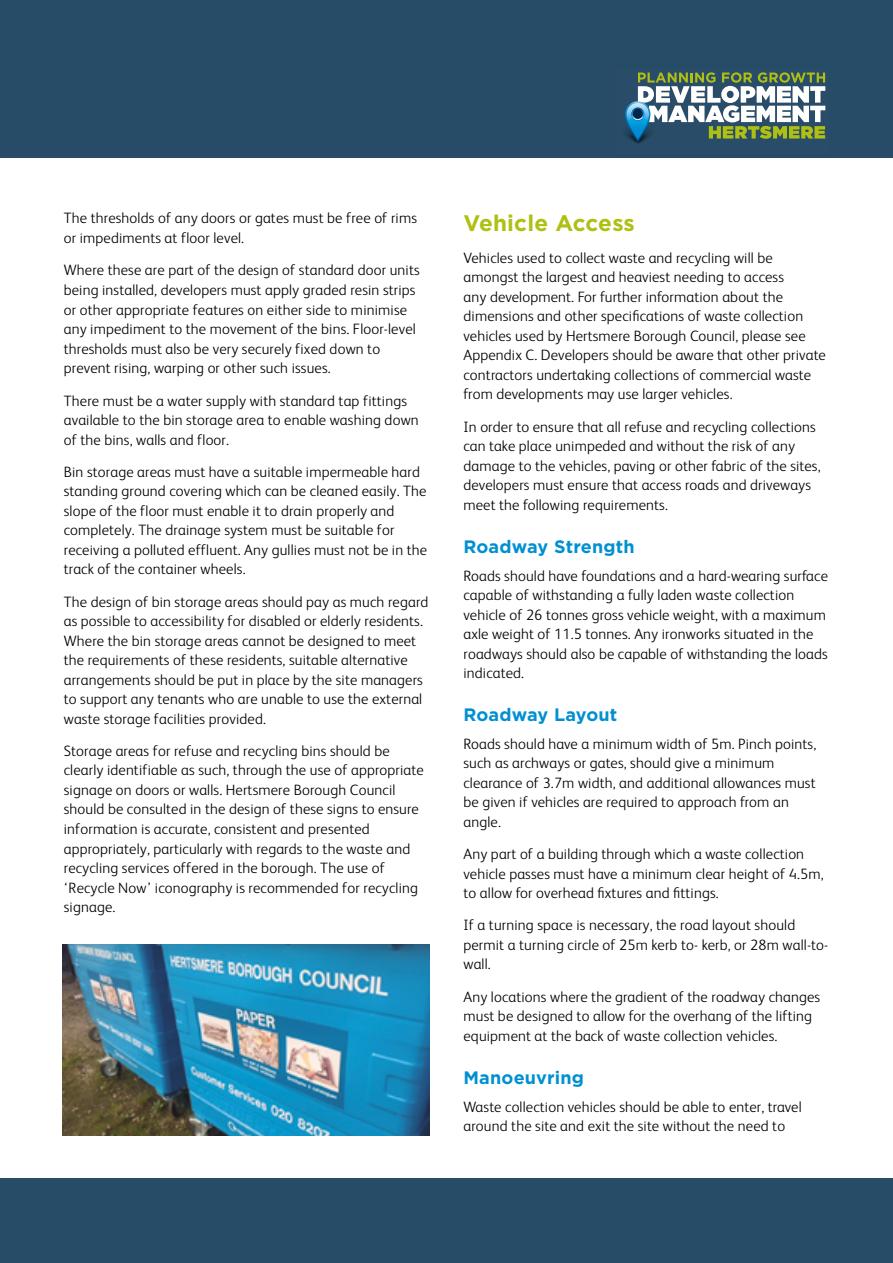
<style>
.page{position:relative;width:893px;height:1263px;background:#fff}
.page>*{position:absolute;margin:0;border:0;box-sizing:border-box;transform-origin:0 0}
.t1{font:700 22.5px "Gotham";letter-spacing:.01em;color:#afc013}
.t2{font:700 18px "Gotham";letter-spacing:.01em;color:#0090d2}
.t3{font:300 15px/19.5px "FS Albert";letter-spacing:.01em;color:#000}
</style>
<div class="page">
<div style="left:0;top:0;width:893px;height:157px;background:#274c68"></div>
<svg style="left:625px;top:72px;width:200px;height:70px"></svg>
<div style="left:0;top:1178px;width:893px;height:85px;background:#274c68"></div>
<img style="left:62px;top:945px;width:367px;height:190px">
<p class="t3" style="left:64px;top:208px;width:355px">The thresholds of any doors or gates must be free of rims or impediments at floor level.</p>
<p class="t3" style="left:64px;top:259px;width:357px">Where these are part of the design of standard door units being installed, developers must apply graded resin strips or other appropriate features on either side to minimise any impediment to the movement of the bins. Floor-level thresholds must also be very securely fixed down to prevent rising, warping or other such issues.</p>
<p class="t3" style="left:64px;top:390px;width:356px">There must be a water supply with standard tap fittings available to the bin storage area to enable washing down of the bins, walls and floor.</p>
<p class="t3" style="left:64px;top:461px;width:365px">Bin storage areas must have a suitable impermeable hard standing ground covering which can be cleaned easily. The slope of the floor must enable it to drain properly and completely. The drainage system must be suitable for receiving a polluted effluent. Any gullies must not be in the track of the container wheels.</p>
<p class="t3" style="left:64px;top:591px;width:366px">The design of bin storage areas should pay as much regard as possible to accessibility for disabled or elderly residents.<br>Where the bin storage areas cannot be designed to meet the requirements of these residents, suitable alternative arrangements should be put in place by the site managers to support any tenants who are unable to use the external waste storage facilities provided.</p>
<p class="t3" style="left:64px;top:740px;width:362px">Storage areas for refuse and recycling bins should be clearly identifiable as such, through the use of appropriate signage on doors or walls. Hertsmere Borough Council should be consulted in the design of these signs to ensure information is accurate, consistent and presented appropriately, particularly with regards to the waste and recycling services offered in the borough. The use of ‘Recycle Now’ iconography is recommended for recycling signage.</p>
<h1 class="t1" style="left:463px;top:208px;width:173px">Vehicle Access</h1>
<p class="t3" style="left:463px;top:247px;width:364px">Vehicles used to collect waste and recycling will be amongst the largest and heaviest needing to access<br>any development. For further information about the dimensions and other specifcations of waste collection vehicles used by Hertsmere Borough Council, please see Appendix C. Developers should be aware that other private contractors undertaking collections of commercial waste from developments may use larger vehicles.</p>
<p class="t3" style="left:463px;top:416px;width:359px">In order to ensure that all refuse and recycling collections can take place unimpeded and without the risk of any damage to the vehicles, paving or other fabric of the sites, developers must ensure that access roads and driveways meet the following requirements.</p>
<p class="t2" style="left:463px;top:534px;width:173px">Roadway Strength</p>
<p class="t3" style="left:463px;top:565px;width:366px">Roads should have foundations and a hard-wearing surface capable of withstanding a fully laden waste collection vehicle of 26 tonnes gross vehicle weight, with a maximum axle weight of 11.5 tonnes. Any ironworks situated in the roadways should also be capable of withstanding the loads indicated.</p>
<p class="t2" style="left:463px;top:703px;width:155px">Roadway Layout</p>
<p class="t3" style="left:463px;top:733px;width:354px">Roads should have a minimum width of 5m. Pinch points, such as archways or gates, should give a minimum clearance of 3.7m width, and additional allowances must be given if vehicles are required to approach from an angle.</p>
<p class="t3" style="left:463px;top:844px;width:362px">Any part of a building through which a waste collection vehicle passes must have a minimum clear height of 4.5m, to allow for overhead fxtures and fttings.</p>
<p class="t3" style="left:463px;top:915px;width:366px">If a turning space is necessary, the road layout should permit a turning circle of 25m kerb to- kerb, or 28m wall-to&shy;wall.</p>
<p class="t3" style="left:463px;top:986px;width:358px">Any locations where the gradient of the roadway changes must be designed to allow for the overhang of the lifting equipment at the back of waste collection vehicles.</p>
<p class="t2" style="left:463px;top:1065px;width:122px">Manoeuvring</p>
<p class="t3" style="left:463px;top:1096px;width:340px">Waste collection vehicles should be able to enter, travel around the site and exit the site without the need to</p>
</div>
